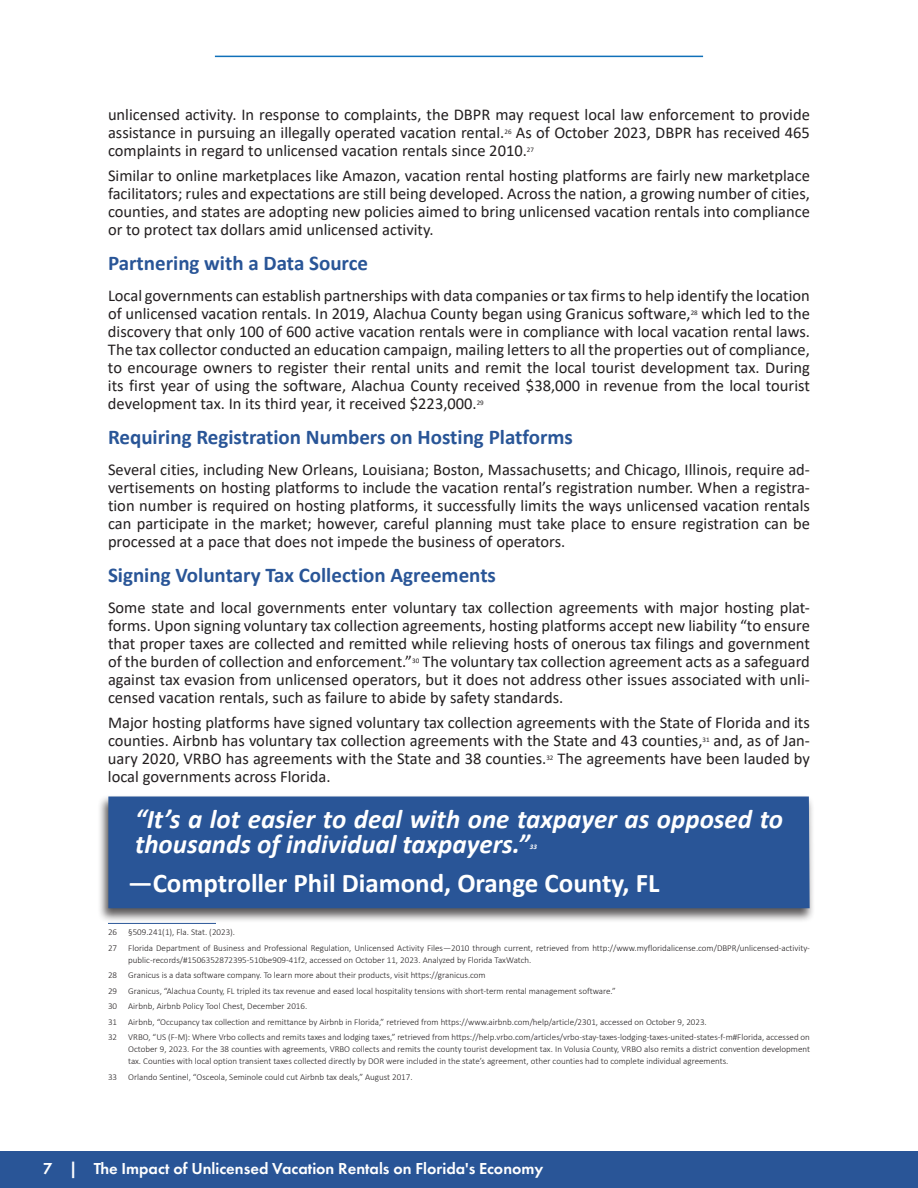
<style>
.page{position:relative;width:918px;height:1188px;background:#fff}
.page>*{position:absolute;margin:0;border:0;box-sizing:border-box;transform-origin:0 0}
.t1{font:italic 700 27px/25.5px "Calibri";color:#fff}
.t2{font:700 27px "Calibri";color:#fff}
.t3{font:700 21px "Calibri";color:#295597}
.t4{font:16.5px/18px "Calibri";color:#231f20;text-align:justify}
.t5{font:600 16.5px "Futura PT";color:#fff}
.t6{font:300 9px/15.5px "Calibri";color:#231f20}
.t7{font:7.05px "Calibri";color:#231f20}
.t8{font:italic 700 7.05px "Calibri";color:#fff}
</style>
<div class="page">
<div style="left:97px;top:794px;width:718px;height:129px;background:#231f20;opacity:.75"></div>
<div style="left:108px;top:796px;width:702px;height:112px;background:#295597"></div>
<hr style="left:108px;top:923px;width:108px;height:1px;background:#295597">
<div style="left:0;top:1151px;width:918px;height:37px;background:#295597"></div>
<hr style="left:215px;top:56px;width:488px;height:1px;background:#1070b9">
<p class="t4" style="left:108px;top:105px;width:703px">unlicensed activity. In response to complaints, the DBPR may request local law enforcement to provide assistance in pursuing an illegally operated vacation rental.</p>
<p class="t4" style="left:108px;top:123px;width:704px;text-indent:408px">As of October 2023, DBPR has received 465 complaints in regard to unlicensed vacation rentals since 2010.</p>
<p class="t7" style="left:504px;top:127px;width:9px">26</p>
<p class="t7" style="left:527px;top:145px;width:9px">27</p>
<p class="t4" style="left:108px;top:166px;width:703px">Similar to online marketplaces like Amazon, vacation rental hosting platforms are fairly new marketplace facilitators; rules and expectations are still being developed. Across the nation, a growing number of cities, counties, and states are adopting new policies aimed to bring unlicensed vacation rentals into compliance or to protect tax dollars amid unlicensed activity.</p>
<p class="t3" style="left:108px;top:248px;width:262px">Partnering with a Data Source</p>
<p class="t4" style="left:108px;top:286px;width:703px">Local governments can establish partnerships with data companies or tax firms to help identify the location of unlicensed vacation rentals. In 2019, Alachua County began using Granicus software,</p>
<p class="t4" style="left:108px;top:304px;width:704px;text-indent:594px">which led to the discovery that only 100 of 600 active vacation rentals were in compliance with local vacation rental laws.<br>The tax collector conducted an education campaign, mailing letters to all the properties out of compliance, to encourage owners to register their rental units and remit the local tourist development tax. During its first year of using the software, Alachua County received $38,000 in revenue from the local tourist development tax. In its third year, it received $223,000.</p>
<p class="t7" style="left:691px;top:308px;width:9px">28</p>
<p class="t7" style="left:477px;top:398px;width:9px">29</p>
<p class="t3" style="left:108px;top:422px;width:466px">Requiring Registration Numbers on Hosting Platforms</p>
<p class="t4" style="left:108px;top:460px;width:704px">Several cities, including New Orleans, Louisiana; Boston, Massachusetts; and Chicago, Illinois, require ad&shy;vertisements on hosting platforms to include the vacation rental’s registration number. When a registra&shy;tion number is required on hosting platforms, it successfully limits the ways unlicensed vacation rentals can participate in the market; however, careful planning must take place to ensure registration can be processed at a pace that does not impede the business of operators.</p>
<p class="t3" style="left:108px;top:560px;width:390px">Signing Voluntary Tax Collection Agreements</p>
<p class="t4" style="left:108px;top:598px;width:704px">Some state and local governments enter voluntary tax collection agreements with major hosting plat&shy;forms. Upon signing voluntary tax collection agreements, hosting platforms accept new liability “to ensure that proper taxes are collected and remitted while relieving hosts of onerous tax filings and government of the burden of collection and enforcement.”</p>
<p class="t4" style="left:108px;top:652px;width:703px;text-indent:315px">The voluntary tax collection agreement acts as a safeguard against tax evasion from unlicensed operators, but it does not address other issues associated with unli&shy;censed vacation rentals, such as failure to abide by safety standards.</p>
<p class="t4" style="left:108px;top:713px;width:703px">Major hosting platforms have signed voluntary tax collection agreements with the State of Florida and its counties. Airbnb has voluntary tax collection agreements with the State and 43 counties,</p>
<p class="t7" style="left:412px;top:656px;width:9px">30</p>
<p class="t7" style="left:703px;top:735px;width:9px">31</p>
<p class="t4" style="left:714px;top:731px;width:98px">and, as of Jan-</p>
<p class="t4" style="left:108px;top:749px;width:440px">uary 2020, VRBO has agreements with the State and 38 counties.</p>
<p class="t7" style="left:546px;top:753px;width:9px">32</p>
<p class="t4" style="left:558px;top:749px;width:254px">The agreements have been lauded by</p>
<p class="t4" style="left:108px;top:767px;width:224px">local governments across Florida.</p>
<h1 class="t1" style="left:135px;top:805px;width:650px">“It’s a lot easier to deal with one taxpayer as opposed to thousands of individual taxpayers.”</h1>
<p class="t8" style="left:530px;top:842px;width:9px">33</p>
<h1 class="t2" style="left:128px;top:864px;width:533px">—Comptroller Phil Diamond, Orange County, FL</h1>
<p class="t6" style="left:108px;top:925px;width:703px">26 §509.241(1), Fla. Stat. (2023).<br>27 Florida Department of Business and Professional Regulation, Unlicensed Activity Files—2010 through current, retrieved from http://www.myfloridalicense.com/DBPR/unlicensed-activity-</p>
<p class="t6" style="left:108px;top:952px;width:704px;text-indent:20px">public-records/#1506352872395-510be909-41f2, accessed on October 11, 2023. Analyzed by Florida TaxWatch.<br>28 Granicus is a data software company. To learn more about their products, visit https://granicus.com<br>29 Granicus, “Alachua County, FL tripled its tax revenue and eased local hospitality tensions with short-term rental management software.”<br>30 Airbnb, Airbnb Policy Tool Chest, December 2016.<br>31 Airbnb, “Occupancy tax collection and remittance by Airbnb in Florida,” retrieved from https://www.airbnb.com/help/article/2301, accessed on October 9, 2023.<br>32 VRBO, “US (F-M): Where Vrbo collects and remits taxes and lodging taxes,” retrieved from https://help.vrbo.com/articles/vrbo-stay-taxes-lodging-taxes-united-states-f-m#Florida, accessed on</p>
<p class="t6" style="left:128px;top:1043px;width:683px;line-height:12px">October 9, 2023. For the 38 counties with agreements, VRBO collects and remits the county tourist development tax. In Volusia County, VRBO also remits a district convention development tax. Counties with local option transient taxes collected directly by DOR were included in the state’s agreement, other counties had to complete individual agreements.</p>
<p class="t6" style="left:108px;top:1069px;width:306px">33 Orlando Sentinel, “Osceola, Seminole could cut Airbnb tax deals,” August 2017.</p>
<p class="t5" style="left:43px;top:1158px;width:502px">7 | The Impact of Unlicensed Vacation Rentals on Florida's Economy</p>
</div>
